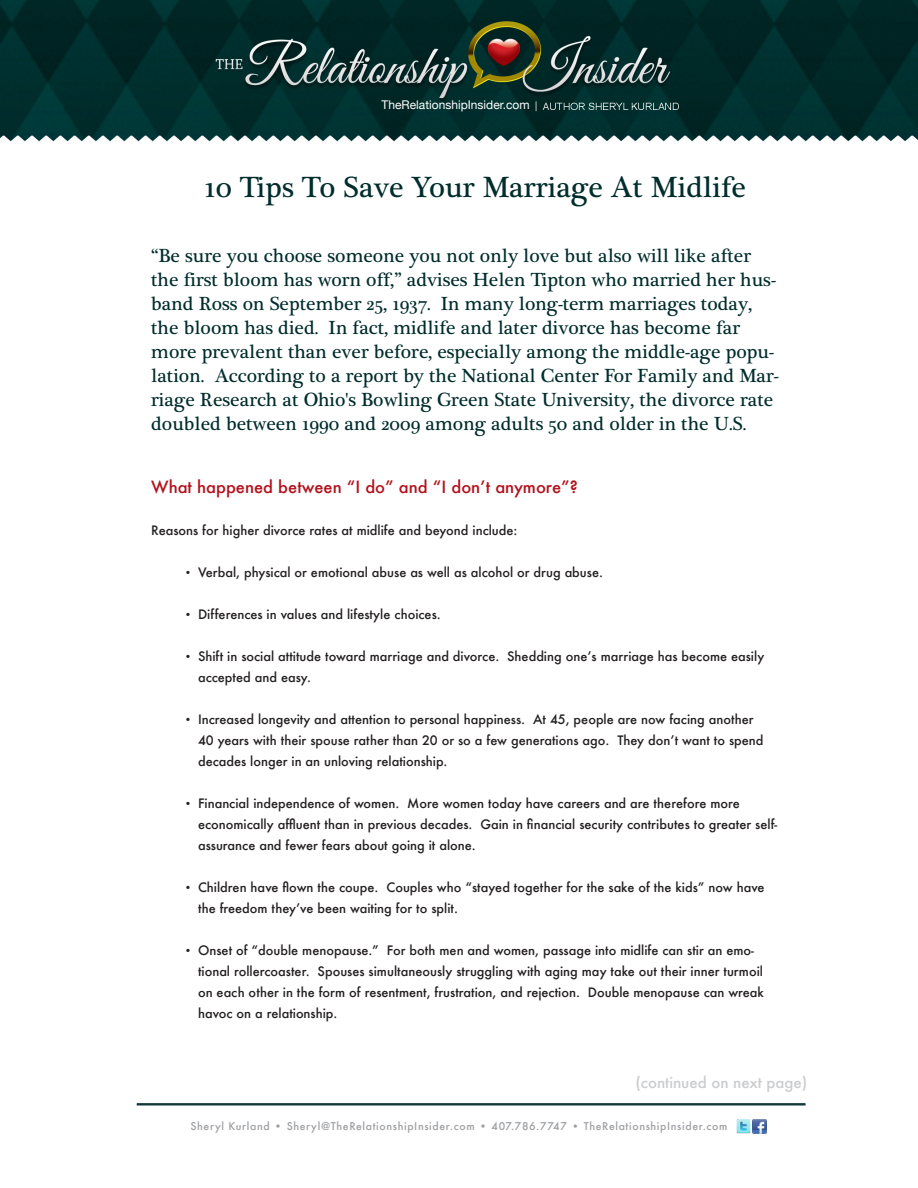
<style>
.page{position:relative;width:918px;height:1188px;background:#fff}
.page>*{position:absolute;margin:0;border:0;box-sizing:border-box;transform-origin:0 0}
.t1{font:30px "Plantagenet Cherokee";color:#012d2c}
.t2{font:19.5px/24px "Plantagenet Cherokee";color:#012d2c}
.t3{font:500 16.5px "Futura";color:#b2101b}
.t4{font:500 15px "Futura";color:#cbccce}
.t5{font:500 12.75px/21px "Futura";color:#231f20}
.t6{font:12px "Helvetica Neue";color:#fff}
.t7{font:500 10.5px "Futura";letter-spacing:.06em;color:#9d9fa2}
.s1{font-size:9.75px}
.s2{font-family:"Arial";font-weight:400}
</style>
<div class="page">
<img style="left:0;top:0;width:918px;height:142px">
<hr style="left:137px;top:1103px;width:668px;height:1px;background:#012d2c">
<hr style="left:137px;top:1104px;width:668px;height:1px;background:#012d2c">
<hr style="left:137px;top:1105px;width:668px;height:1px;background:#012d2c">
<img style="left:736px;top:1119px;width:31px;height:15px">
<p class="t6" style="left:382px;top:95px;width:157px">TheRelationshipInsider.com <span class="s1">|</span></p>
<p class="t1" style="left:204px;top:170px;width:543px">10 Tips To Save Your Marriage At Midlife</p>
<p class="t2" style="left:151px;top:244px;width:629px">“Be sure you choose someone you not only love but also will like after the first bloom has worn off,” advises Helen Tipton who married her hus&shy;band Ross on September 25, 1937. In many long-term marriages today, the bloom has died. In fact, midlife and later divorce has become far more prevalent than ever before, especially among the middle-age popu&shy;lation. According to a report by the National Center For Family and Mar&shy;riage Research at Ohio's Bowling Green State University, the divorce rate doubled between 1990 and 2009 among adults 50 and older in the U.S.</p>
<p class="t3" style="left:151px;top:475px;width:428px">What happened between “I do” and “I don’t anymore”?</p>
<p class="t5" style="left:151px;top:520px;width:368px">Reasons for higher divorce rates at midlife and beyond include:</p>
<p class="t5" style="left:186px;top:562px;width:419px"><span class="s2">•</span> Verbal, physical or emotional abuse as well as alcohol or drug abuse.</p>
<p class="t5" style="left:186px;top:604px;width:257px"><span class="s2">•</span> Differences in values and lifestyle choices.</p>
<p class="t5" style="left:198px;top:646px;width:568px;text-indent:-12px"><span class="s2">•</span> Shift in social attitude toward marriage and divorce. Shedding one’s marriage has become easily accepted and easy.</p>
<p class="t5" style="left:198px;top:709px;width:567px;text-indent:-12px"><span class="s2">•</span> Increased longevity and attention to personal happiness. At 45, people are now facing another<br>40 years with their spouse rather than 20 or so a few generations ago. They don’t want to spend decades longer in an unloving relationship.</p>
<p class="t5" style="left:198px;top:793px;width:581px;text-indent:-12px"><span class="s2">•</span> Financial independence of women. More women today have careers and are therefore more economically affluent than in previous decades. Gain in financial security contributes to greater self&shy;assurance and fewer fears about going it alone.</p>
<p class="t5" style="left:198px;top:877px;width:568px;text-indent:-12px"><span class="s2">•</span> Children have flown the coupe. Couples who “stayed together for the sake of the kids” now have the freedom they’ve been waiting for to split.</p>
<p class="t5" style="left:198px;top:940px;width:567px;text-indent:-12px"><span class="s2">•</span> Onset of “double menopause.” For both men and women, passage into midlife can stir an emo&shy;tional rollercoaster. Spouses simultaneously struggling with aging may take out their inner turmoil on each other in the form of resentment, frustration, and rejection. Double menopause can wreak havoc on a relationship.</p>
<p class="t4" style="left:635px;top:1072px;width:174px">(continued on next page)</p>
<p class="t7" style="left:190px;top:1119px;width:539px">Sheryl Kurland • Sheryl@TheRelationshipInsider.com • 407.786.7747 • TheRelationshipInsider.com</p>
</div>
